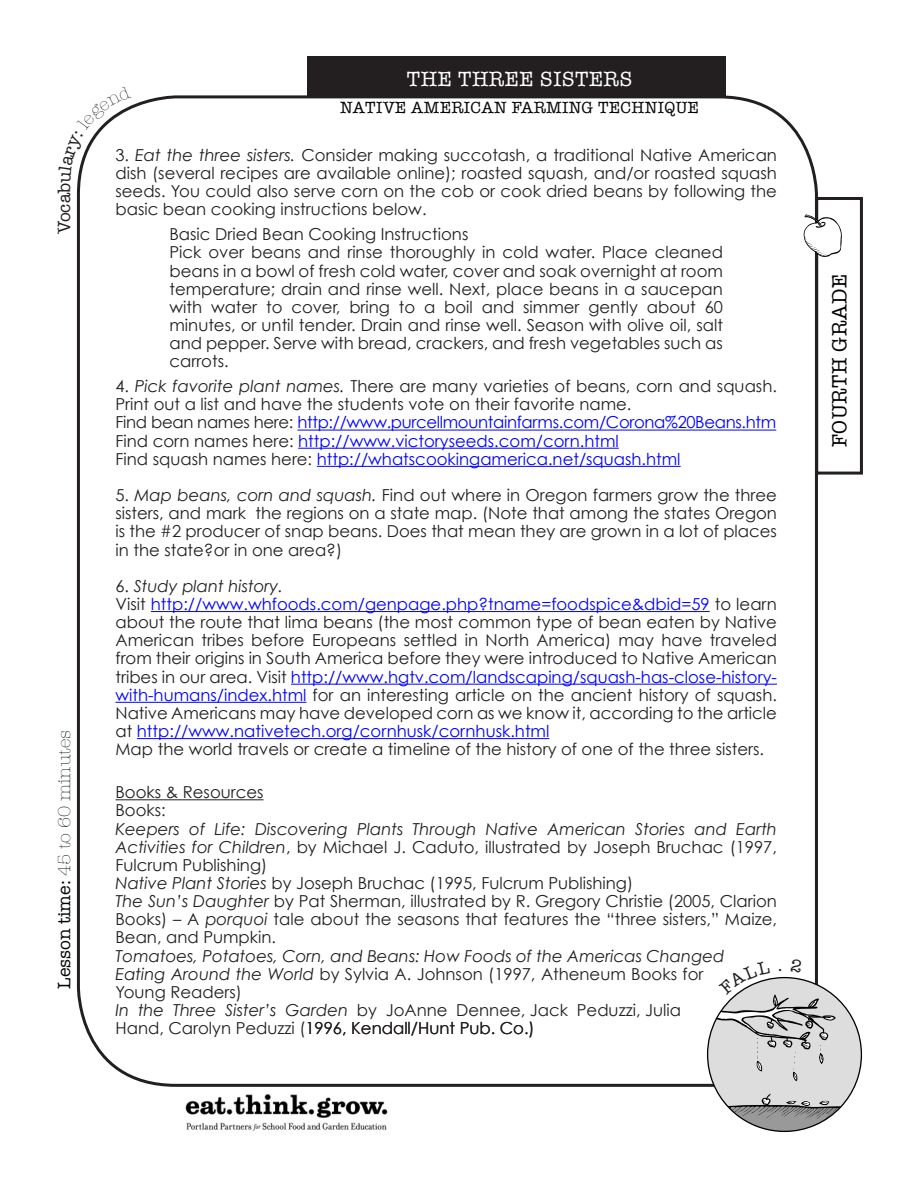
<style>
.page{position:relative;width:918px;height:1188px;background:#fff}
.page>*{position:absolute;margin:0;border:0;box-sizing:border-box;transform-origin:0 0}
.t1{font:21px "American Typewriter";letter-spacing:.025em;color:#fff}
.t2{font:21px "American Typewriter";letter-spacing:.025em;color:#040503}
.t3{font:300 18px "American Typewriter";color:#040503}
.t4{font:18px "American Typewriter";color:#231f20}
.t5{font:16.5px/18.1px "Century Gothic";color:#231f20;text-align:justify}
.t6{font:italic 16.5px/18.1px "Century Gothic";color:#231f20;text-align:justify}
.t7{font:16.5px "Century Gothic";color:#00f}
.t8{font:16.5px "Century Gothic";letter-spacing:-.02em;color:#00f}
.t9{font:16.5px "American Typewriter";letter-spacing:.025em;color:#040503}
.s1{font-weight:400}
.s2{font-style:italic}
.s3{color:#231f20}
.s4{font-style:normal}
.s5{color:#00f}
</style>
<div class="page">
<img style="left:185px;top:1094px;width:203px;height:37px">
<div style="left:308px;top:56px;width:418px;height:40px;background:#231f20"></div>
<hr style="left:297px;top:430px;width:479px;height:1px;background:#00f">
<hr style="left:298px;top:448px;width:321px;height:1px;background:#00f">
<hr style="left:317px;top:466px;width:364px;height:1px;background:#00f">
<hr style="left:151px;top:611px;width:559px;height:1px;background:#00f">
<hr style="left:291px;top:684px;width:486px;height:1px;background:#00f">
<hr style="left:116px;top:702px;width:190px;height:1px;background:#00f">
<hr style="left:137px;top:738px;width:412px;height:1px;background:#00f">
<hr style="left:116px;top:799px;width:148px;height:1px;background:#231f20">
<div style="left:815px;top:197px;width:48px;height:278px;border:3px solid #231f20"></div>
<svg style="left:804px;top:214px;width:38px;height:43px"></svg>
<svg style="left:77px;top:105px;width:54px;height:78px"></svg>
<svg style="left:706px;top:959px;width:157px;height:174px"></svg>
<p class="t4" style="left:54px;top:234px;width:53px;rotate:-90deg">VOCAB</p>
<p class="t3" style="left:54px;top:989px;width:260px;rotate:-90deg"><span class="s1">LESSON TIME:</span> 45 to 60 minutes</p>
<p class="t1" style="left:407px;top:67px;width:227px">THE THREE SISTERS</p>
<p class="t9" style="left:340px;top:98px;width:360px">NATIVE AMERICAN FARMING TECHNIQUE</p>
<p class="t5" style="left:116px;top:146px;width:663px">3. <span class="s2">Eat the three sisters.</span> Consider making succotash, a traditional Native American dish (several recipes are available online); roasted squash, and/or roasted squash seeds. You could also serve corn on the cob or cook dried beans by following the basic bean cooking instructions below.</p>
<p class="t5" style="left:170px;top:225px;width:300px">Basic Dried Bean Cooking Instructions</p>
<p class="t5" style="left:170px;top:243px;width:555px">Pick over beans and rinse thoroughly in cold water. Place cleaned beans in a bowl of fresh cold water, cover and soak overnight at room temperature; drain and rinse well. Next, place beans in a saucepan with water to cover, bring to a boil and simmer gently about 60 minutes, or until tender. Drain and rinse well. Season with olive oil, salt and pepper. Serve with bread, crackers, and fresh vegetables such as carrots.</p>
<p class="t5" style="left:116px;top:377px;width:663px">4. <span class="s2">Pick favorite plant names.</span> There are many varieties of beans, corn and squash.<br>Print out a list and have the students vote on their favorite name.</p>
<p class="t8" style="left:116px;top:412px;width:662px"><span class="s3">Find bean names here:</span> http://www.purcellmountainfarms.com/Corona%20Beans.htm</p>
<p class="t7" style="left:116px;top:431px;width:505px"><span class="s3">Find corn names here:</span> http://www.victoryseeds.com/corn.html</p>
<p class="t7" style="left:116px;top:449px;width:567px"><span class="s3">Find squash names here:</span> http://whatscookingamerica.net/squash.html</p>
<p class="t5" style="left:116px;top:486px;width:663px">5. <span class="s2">Map beans, corn and squash.</span> Find out where in Oregon farmers grow the three sisters, and mark the regions on a state map. (Note that among the states Oregon is the #2 producer of snap beans. Does that mean they are grown in a lot of places in the state?or in one area?)</p>
<p class="t6" style="left:116px;top:577px;width:169px"><span class="s4">6.</span> Study plant history.</p>
<p class="t5" style="left:116px;top:595px;width:663px">Visit <span class="s5">http://www.whfoods.com/genpage.php?tname=foodspice&amp;dbid=59</span> to learn about the route that lima beans (the most common type of bean eaten by Native American tribes before Europeans settled in North America) may have traveled from their origins in South America before they were introduced to Native American tribes in our area. Visit <span class="s5">http://www.hgtv.com/landscaping/squash-has-close-history&shy;with-humans/index.html</span> for an interesting article on the ancient history of squash.<br>Native Americans may have developed corn as we know it, according to the article at <span class="s5">http://www.nativetech.org/cornhusk/cornhusk.html</span></p>
<p class="t5" style="left:116px;top:740px;width:650px">Map the world travels or create a timeline of the history of one of the three sisters.</p>
<p class="t5" style="left:116px;top:783px;width:150px">Books &amp; Resources</p>
<p class="t5" style="left:116px;top:801px;width:52px">Books:</p>
<p class="t6" style="left:116px;top:819px;width:663px">Keepers of Life: Discovering Plants Through Native American Stories and Earth Activities for Children<span class="s4">, by Michael J. Caduto, illustrated by Joseph Bruchac (1997, Fulcrum Publishing)</span></p>
<p class="t5" style="left:116px;top:874px;width:519px"><span class="s2">Native Plant Stories</span> by Joseph Bruchac (1995, Fulcrum Publishing)</p>
<p class="t5" style="left:116px;top:892px;width:663px"><span class="s2">The Sun’s Daughter</span> by Pat Sherman, illustrated by R. Gregory Christie (2005, Clarion Books) – A <span class="s2">porquoi</span> tale about the seasons that features the “three sisters,” Maize, Bean, and Pumpkin.</p>
<p class="t6" style="left:116px;top:946px;width:610px;text-align:left">Tomatoes, Potatoes, Corn, and Beans: How Foods of the Americas Changed<br>Eating Around the World <span class="s4">by Sylvia A. Johnson (1997, Atheneum Books for<br>Young Readers)</span></p>
<p class="t5" style="left:116px;top:1001px;width:567px"><span class="s2">In the Three Sister’s Garden</span> by JoAnne Dennee, Jack Peduzzi, Julia<br>Hand, Carolyn Peduzzi (1996, Kendall/Hunt Pub. Co.)</p>
<p class="t2" style="left:828px;top:447px;width:175px;rotate:-90deg">FOURTH GRADE</p>
</div>
